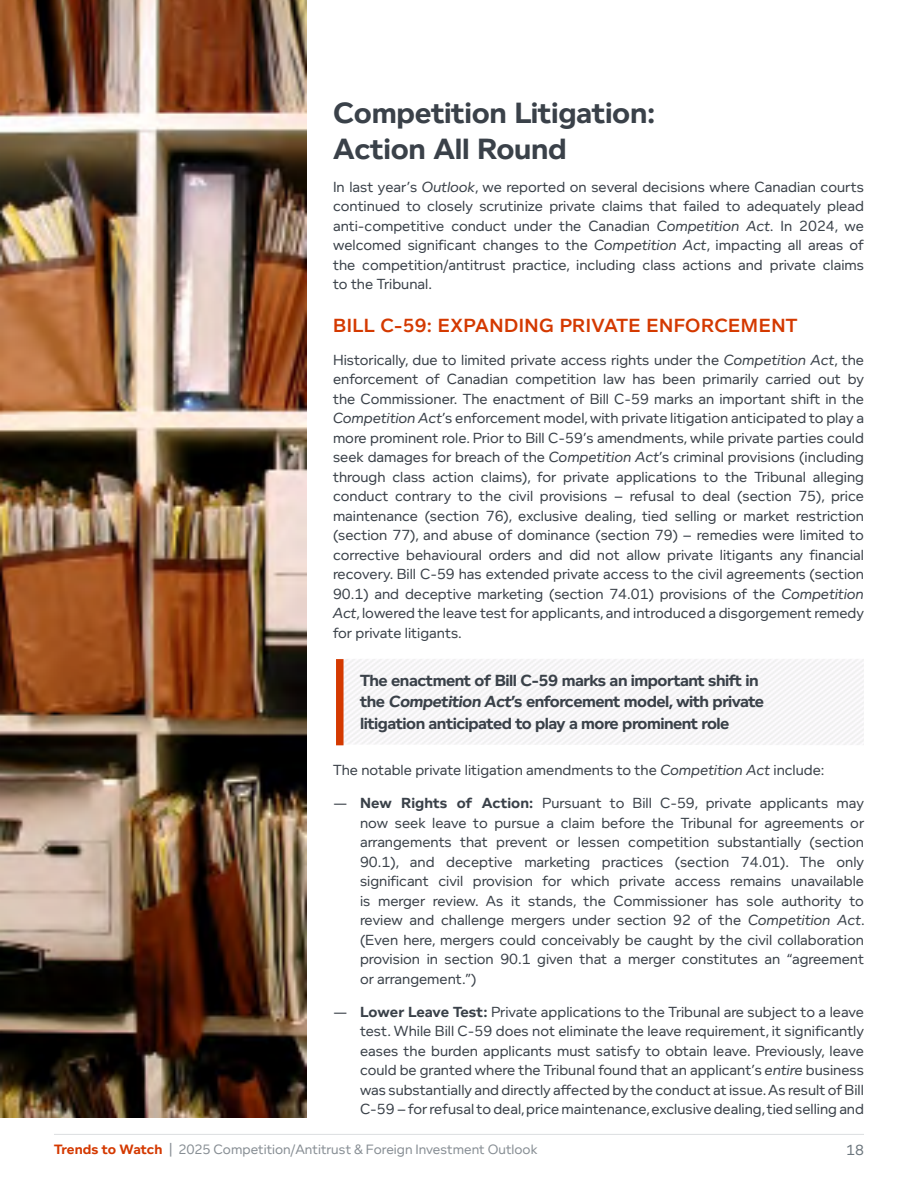
<style>
.page{position:relative;width:918px;height:1188px;background:#fff}
.page>*{position:absolute;margin:0;border:0;box-sizing:border-box;transform-origin:0 0}
.a_-_H2{font:700 30px/36px "Foundry Context";letter-spacing:-.01em;color:#3a4149}
.a_-_H3{font:600 19.5px "Foundry Context";letter-spacing:.02em;color:#d43900}
.Pull_Quote{font:700 16.5px/21.3px "Foundry Context";letter-spacing:-.03em;color:#3a4149}
.a_-_Body_text{font:15px/19.5px "Foundry Context";color:#3a4149;text-align:justify}
.t1{font:15px "Foundry Context";color:#6b757c}
.t2{font:13.8px "Foundry Context";color:#878e94}
.s1{font-style:italic}
.s2{font-weight:700}
.s3{font-weight:700;color:#d43900}
</style>
<div class="page">
<img style="left:0;top:0;width:307px;height:1118px">
<hr style="left:54px;top:1134px;width:810px;height:1px;background:#878e94">
<div style="left:336px;top:659px;width:8px;height:86px;background:#d43900"></div>
<h2 class="a_-_H2" style="left:333px;top:94px;width:324px">Competition Litigation:<br>Action All Round</h2>
<p class="a_-_Body_text" style="left:333px;top:176px;width:533px">In last year’s <span class="s1">Outlook</span>, we reported on several decisions where Canadian courts continued to closely scrutinize private claims that failed to adequately plead anti-competitive conduct under the Canadian <span class="s1">Competition Act.</span> In 2024, we welcomed significant changes to the <span class="s1">Competition Act</span>, impacting all areas of the competition/antitrust practice, including class actions and private claims to the Tribunal.</p>
<h3 class="a_-_H3" style="left:333px;top:314px;width:466px">BILL C-59: EXPANDING PRIVATE ENFORCEMENT</h3>
<p class="a_-_Body_text" style="left:333px;top:350px;width:533px">Historically, due to limited private access rights under the <span class="s1">Competition Act</span>, the enforcement of Canadian competition law has been primarily carried out by the Commissioner. The enactment of Bill C-59 marks an important shift in the <span class="s1">Competition Act</span>’s enforcement model, with private litigation anticipated to play a more prominent role. Prior to Bill C-59’s amendments, while private parties could seek damages for breach of the <span class="s1">Competition Act</span>’s criminal provisions (including through class action claims), for private applications to the Tribunal alleging conduct contrary to the civil provisions – refusal to deal (section 75), price maintenance (section 76), exclusive dealing, tied selling or market restriction (section 77), and abuse of dominance (section 79) – remedies were limited to corrective behavioural orders and did not allow private litigants any financial recovery. Bill C-59 has extended private access to the civil agreements (section 90.1) and deceptive marketing (section 74.01) provisions of the <span class="s1">Competition Act</span>, lowered the leave test for applicants, and introduced a disgorgement remedy for private litigants.</p>
<p class="Pull_Quote" style="left:360px;top:669px;width:406px">The enactment of Bill C-59 marks an important shift in the Competition Act’s enforcement model, with private litigation anticipated to play a more prominent role</p>
<p class="a_-_Body_text" style="left:333px;top:760px;width:493px">The notable private litigation amendments to the <span class="s1">Competition Act</span> include:</p>
<p class="a_-_Body_text" style="left:360px;top:793px;width:506px;text-indent:-27px">— <span class="s2">New Rights of Action:</span> Pursuant to Bill C-59, private applicants may now seek leave to pursue a claim before the Tribunal for agreements or arrangements that prevent or lessen competition substantially (section 90.1), and deceptive marketing practices (section 74.01). The only significant civil provision for which private access remains unavailable is merger review. As it stands, the Commissioner has sole authority to review and challenge mergers under section 92 of the <span class="s1">Competition Act</span>. (Even here, mergers could conceivably be caught by the civil collaboration provision in section 90.1 given that a merger constitutes an “agreement or arrangement.”)</p>
<p class="a_-_Body_text" style="left:360px;top:1001px;width:506px;text-indent:-27px">— <span class="s2">Lower Leave Test:</span> Private applications to the Tribunal are subject to a leave test. While Bill C-59 does not eliminate the leave requirement, it significantly eases the burden applicants must satisfy to obtain leave. Previously, leave could be granted where the Tribunal found that an applicant’s <span class="s1">entire</span> business was substantially and directly affected by the conduct at issue. As result of Bill C-59 – for refusal to deal, price maintenance, exclusive dealing, tied selling and</p>
<p class="t2" style="left:54px;top:1142px;width:485px"><span class="s3">Trends to Watch</span> | 2025 Competition/Antitrust &amp; Foreign Investment Outlook</p>
<p class="t1" style="left:846px;top:1141px;width:19px">18</p>
</div>
